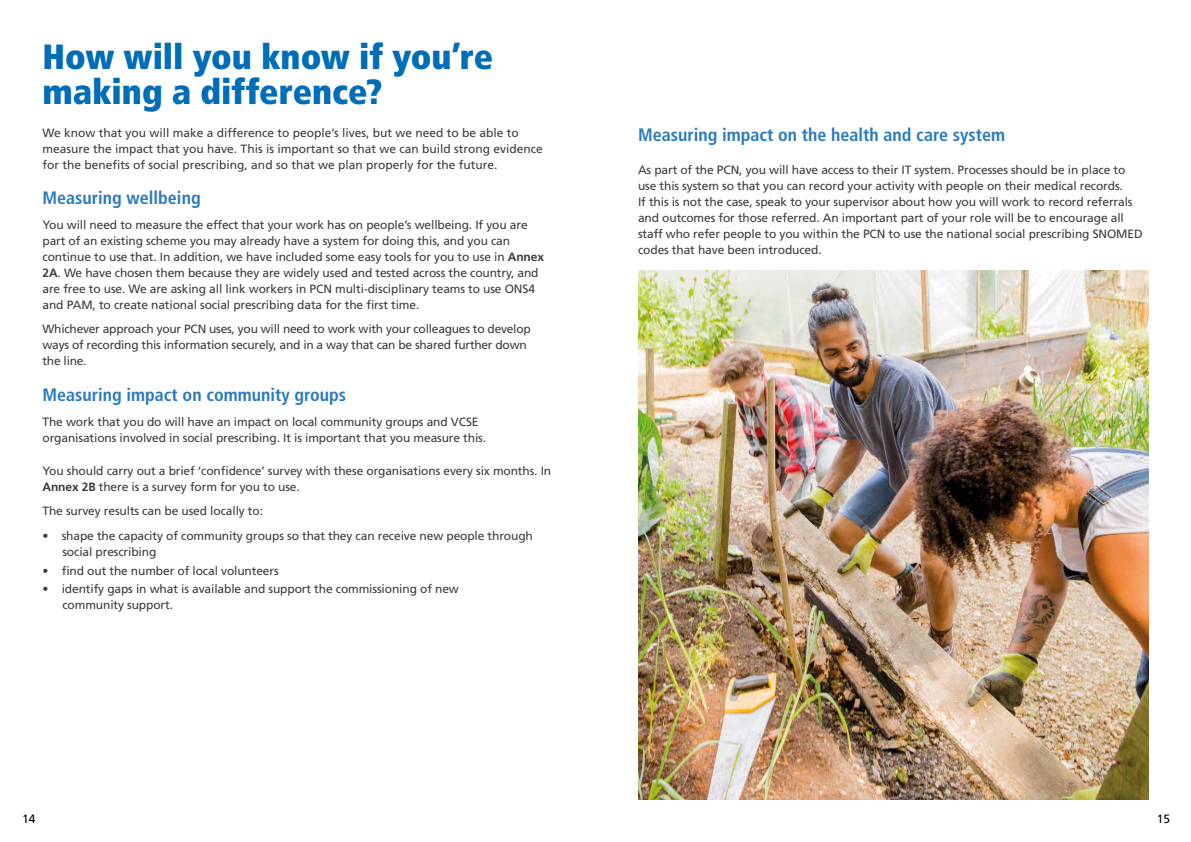
<style>
.page{position:relative;width:1191px;height:842px;background:#fff}
.page>*{position:absolute;margin:0;border:0;box-sizing:border-box;transform-origin:0 0}
.t1{font:900 condensed 35px/35px "Frutiger LT Std";color:#006eb7}
.t2{font:700 condensed 18px "Frutiger LT Std";color:#2b7abe}
.t3{font:12px/16px "Frutiger LT Std";letter-spacing:-.01em;color:#3c3c3b}
.t4{font:12px "Frutiger LT Std";color:#000}
.s1{font-weight:700}
</style>
<div class="page">
<img style="left:638px;top:270px;width:510px;height:529px">
<h1 class="t1" style="left:43px;top:39px;width:452px">How will you know if you’re making a difference?</h1>
<p class="t3" style="left:43px;top:124px;width:502px">We know that you will make a difference to people’s lives, but we need to be able to measure the impact that you have. This is important so that we can build strong evidence for the benefits of social prescribing, and so that we plan properly for the future.</p>
<h2 class="t2" style="left:43px;top:187px;width:160px">Measuring wellbeing</h2>
<p class="t3" style="left:43px;top:217px;width:503px">You will need to measure the effect that your work has on people’s wellbeing. If you are part of an existing scheme you may already have a system for doing this, and you can continue to use that. In addition, we have included some easy tools for you to use in <span class="s1">Annex 2A</span>. We have chosen them because they are widely used and tested across the country, and are free to use. We are asking all link workers in PCN multi-disciplinary teams to use ONS4 and PAM, to create national social prescribing data for the first time.</p>
<p class="t3" style="left:43px;top:321px;width:490px">Whichever approach your PCN uses, you will need to work with your colleagues to develop ways of recording this information securely, and in a way that can be shared further down the line.</p>
<h2 class="t2" style="left:43px;top:384px;width:305px">Measuring impact on community groups</h2>
<p class="t3" style="left:43px;top:414px;width:445px">The work that you do will have an impact on local community groups and VCSE organisations involved in social prescribing. It is important that you measure this.</p>
<p class="t3" style="left:43px;top:463px;width:510px">You should carry out a brief ‘confidence’ survey with these organisations every six months. In<br><span class="s1">Annex 2B</span> there is a survey form for you to use.</p>
<p class="t3" style="left:43px;top:503px;width:222px">The survey results can be used locally to:</p>
<p class="t3" style="left:62px;top:528px;width:472px;text-indent:-20px">• shape the capacity of community groups so that they can receive new people through social prescribing</p>
<p class="t3" style="left:43px;top:562px;width:238px">• find out the number of local volunteers</p>
<p class="t3" style="left:62px;top:581px;width:398px;text-indent:-20px">• identify gaps in what is available and support the commissioning of new community support.</p>
<h2 class="t2" style="left:638px;top:124px;width:369px">Measuring impact on the health and care system</h2>
<p class="t3" style="left:638px;top:162px;width:506px">As part of the PCN, you will have access to their IT system. Processes should be in place to use this system so that you can record your activity with people on their medical records.<br>If this is not the case, speak to your supervisor about how you will work to record referrals and outcomes for those referred. An important part of your role will be to encourage all staff who refer people to you within the PCN to use the national social prescribing SNOMED codes that have been introduced.</p>
<p class="t4" style="left:22px;top:811px;width:15px">14</p>
<p class="t4" style="left:1157px;top:811px;width:15px">15</p>
</div>
